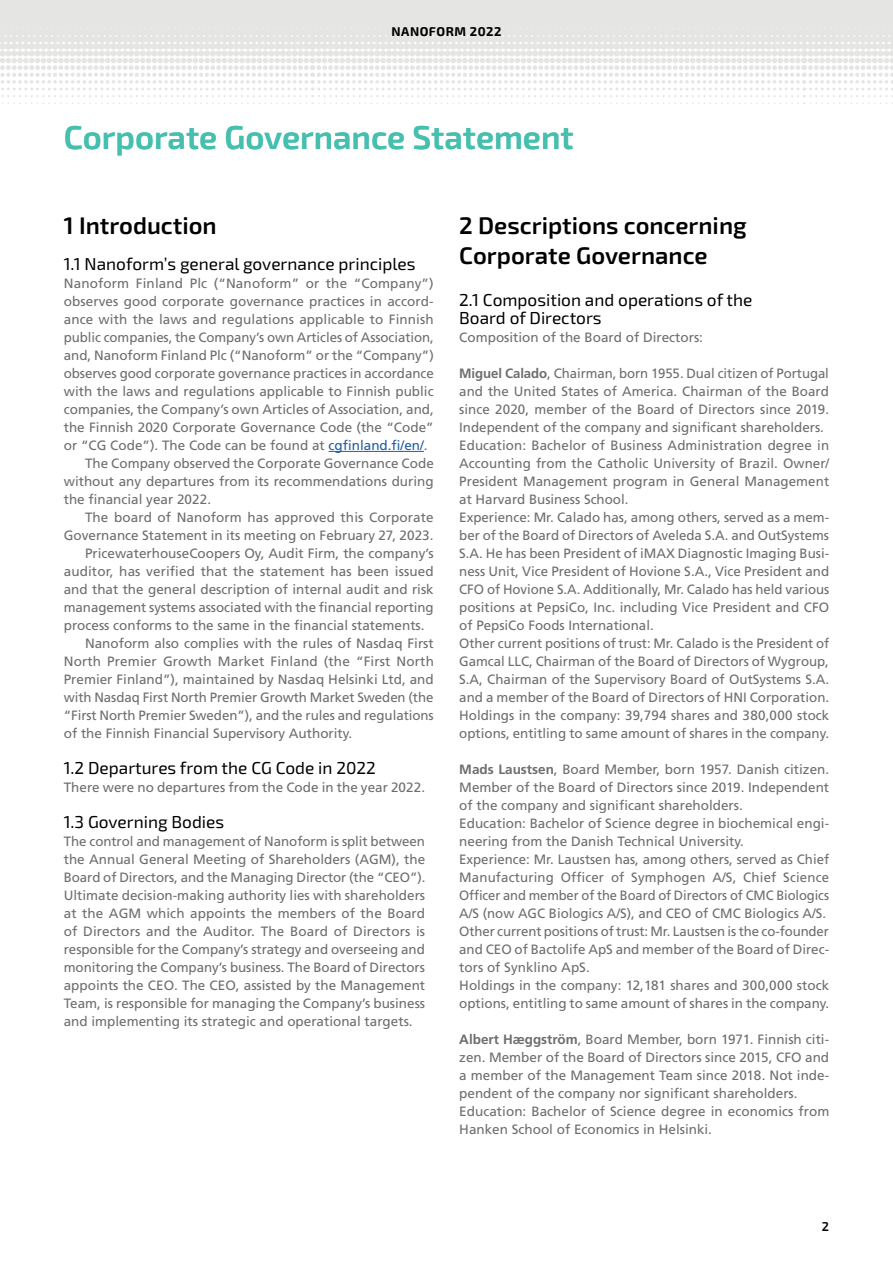
<style>
.page{position:relative;width:893px;height:1263px;background:#fff}
.page>*{position:absolute;margin:0;border:0;box-sizing:border-box;transform-origin:0 0}
.t1{font:600 33px "Exo 2.0";color:#47bfaf}
.t2{font:600 24px/30px "Exo 2.0";color:#000}
.t3{font:17.25px/18px "Exo 2.0";color:#000}
.t4{font:13.5px/18px "Frutiger LT Std";color:#6d6e71}
.t5{font:700 12.75px "Exo 2.0";letter-spacing:.04em;color:#000}
.t6{font:600 12.75px "Exo 2.0";color:#000}
.s1{color:#215e9e}
.s2{font-weight:700}
</style>
<div class="page">
<svg style="left:0;top:0;width:893px;height:104px"></svg>
<hr style="left:329px;top:451px;width:95px;height:1px;background:#215e9e">
<p class="t5" style="left:391px;top:24px;width:111px">NANOFORM 2022</p>
<h1 class="t1" style="left:64px;top:118px;width:511px">Corporate Governance Statement</h1>
<h2 class="t2" style="left:64px;top:211px;width:154px">1 Introduction</h2>
<p class="t3" style="left:64px;top:255px;width:353px">1.1 Nanoform’s general governance principles</p>
<p class="t4" style="left:64px;top:274px;width:371px">Nanoform Finland Plc (“Nanoform” or the “Company”)</p>
<p class="t4" style="left:64px;top:292px;width:371px">observes good corporate governance practices in accord-</p>
<p class="t4" style="left:64px;top:310px;width:371px">ance with the laws and regulations applicable to Finnish</p>
<p class="t4" style="left:64px;top:328px;width:372px">public companies, the Company’s own Articles of Association,</p>
<p class="t4" style="left:64px;top:346px;width:372px">and, Nanoform Finland Plc (“Nanoform” or the “Company”)</p>
<p class="t4" style="left:64px;top:364px;width:371px">observes good corporate governance practices in accordance</p>
<p class="t4" style="left:64px;top:382px;width:371px">with the laws and regulations applicable to Finnish public</p>
<p class="t4" style="left:64px;top:400px;width:372px">companies, the Company’s own Articles of Association, and,</p>
<p class="t4" style="left:64px;top:418px;width:371px">the Finnish 2020 Corporate Governance Code (the “Code”</p>
<p class="t4" style="left:64px;top:436px;width:365px">or “CG Code”). The Code can be found at <span class="s1">cgfinland.fi/en/</span>.</p>
<p class="t4" style="left:85px;top:454px;width:350px">The Company observed the Corporate Governance Code</p>
<p class="t4" style="left:64px;top:472px;width:371px">without any departures from its recommendations during</p>
<p class="t4" style="left:64px;top:490px;width:149px">the financial year 2022.</p>
<p class="t4" style="left:85px;top:508px;width:350px">The board of Nanoform has approved this Corporate</p>
<p class="t4" style="left:64px;top:526px;width:371px">Governance Statement in its meeting on February 27, 2023.</p>
<p class="t4" style="left:85px;top:544px;width:350px">PricewaterhouseCoopers Oy, Audit Firm, the company’s</p>
<p class="t4" style="left:64px;top:562px;width:371px">auditor, has verified that the statement has been issued</p>
<p class="t4" style="left:64px;top:580px;width:371px">and that the general description of internal audit and risk</p>
<p class="t4" style="left:64px;top:598px;width:371px">management systems associated with the financial reporting</p>
<p class="t4" style="left:64px;top:616px;width:362px">process conforms to the same in the financial statements.</p>
<p class="t4" style="left:85px;top:634px;width:350px">Nanoform also complies with the rules of Nasdaq First</p>
<p class="t4" style="left:64px;top:652px;width:372px">North Premier Growth Market Finland (the “First North</p>
<p class="t4" style="left:64px;top:670px;width:371px">Premier Finland”), maintained by Nasdaq Helsinki Ltd, and</p>
<p class="t4" style="left:64px;top:688px;width:371px">with Nasdaq First North Premier Growth Market Sweden (the</p>
<p class="t4" style="left:64px;top:706px;width:371px">“First North Premier Sweden”), and the rules and regulations</p>
<p class="t4" style="left:64px;top:724px;width:290px">of the Finnish Financial Supervisory Authority.</p>
<p class="t3" style="left:64px;top:759px;width:314px">1.2 Departures from the CG Code in 2022</p>
<p class="t4" style="left:64px;top:778px;width:363px">There were no departures from the Code in the year 2022.</p>
<p class="t3" style="left:64px;top:813px;width:162px">1.3 Governing Bodies</p>
<p class="t4" style="left:64px;top:832px;width:363px;text-align:justify">The control and management of Nanoform is split between the Annual General Meeting of Shareholders (AGM), the Board of Directors, and the Managing Director (the “CEO”).<br>Ultimate decision-making authority lies with shareholders at the AGM which appoints the members of the Board of Directors and the Auditor. The Board of Directors is responsible for the Company’s strategy and overseeing and monitoring the Company’s business. The Board of Directors appoints the CEO. The CEO, assisted by the Management Team, is responsible for managing the Company’s business and implementing its strategic and operational targets.</p>
<h2 class="t2" style="left:459px;top:211px;width:289px">2 Descriptions concerning<br>Corporate Governance</h2>
<p class="t3" style="left:459px;top:291px;width:295px">2.1 Composition and operations of the<br>Board of Directors</p>
<p class="t4" style="left:459px;top:328px;width:245px">Composition of the Board of Directors:</p>
<p class="t4" style="left:459px;top:364px;width:372px"><span class="s2">Miguel Calado</span>, Chairman, born 1955. Dual citizen of Portugal and the United States of America. Chairman of the Board since 2020, member of the Board of Directors since 2019.<br>Independent of the company and significant shareholders.<br>Education: Bachelor of Business Administration degree in Accounting from the Catholic University of Brazil. Owner/ President Management program in General Management at Harvard Business School.<br>Experience: Mr. Calado has, among others, served as a mem&shy;ber of the Board of Directors of Aveleda S.A. and OutSystems S.A. He has been President of iMAX Diagnostic Imaging Busi&shy;ness Unit, Vice President of Hovione S.A., Vice President and CFO of Hovione S.A. Additionally, Mr. Calado has held various positions at PepsiCo, Inc. including Vice President and CFO of PepsiCo Foods International.<br>Other current positions of trust: Mr. Calado is the President of Gamcal LLC, Chairman of the Board of Directors of Wygroup, S.A, Chairman of the Supervisory Board of OutSystems S.A. and a member of the Board of Directors of HNI Corporation.<br>Holdings in the company: 39,794 shares and 380,000 stock options, entitling to same amount of shares in the company.</p>
<p class="t4" style="left:459px;top:760px;width:372px"><span class="s2">Mads Laustsen</span>, Board Member, born 1957. Danish citizen.<br>Member of the Board of Directors since 2019. Independent of the company and significant shareholders.<br>Education: Bachelor of Science degree in biochemical engi&shy;neering from the Danish Technical University.<br>Experience: Mr. Laustsen has, among others, served as Chief Manufacturing Officer of Symphogen A/S, Chief Science Officer and member of the Board of Directors of CMC Biologics A/S (now AGC Biologics A/S), and CEO of CMC Biologics A/S.<br>Other current positions of trust: Mr. Laustsen is the co-founder and CEO of Bactolife ApS and member of the Board of Direc&shy;tors of Synklino ApS.<br>Holdings in the company: 12,181 shares and 300,000 stock options, entitling to same amount of shares in the company.</p>
<p class="t4" style="left:459px;top:1030px;width:372px"><span class="s2">Albert Hæggström</span>, Board Member, born 1971. Finnish citi&shy;zen. Member of the Board of Directors since 2015, CFO and a member of the Management Team since 2018. Not inde&shy;pendent of the company nor significant shareholders.<br>Education: Bachelor of Science degree in economics from Hanken School of Economics in Helsinki.</p>
<p class="t6" style="left:822px;top:1219px;width:9px">2</p>
</div>
